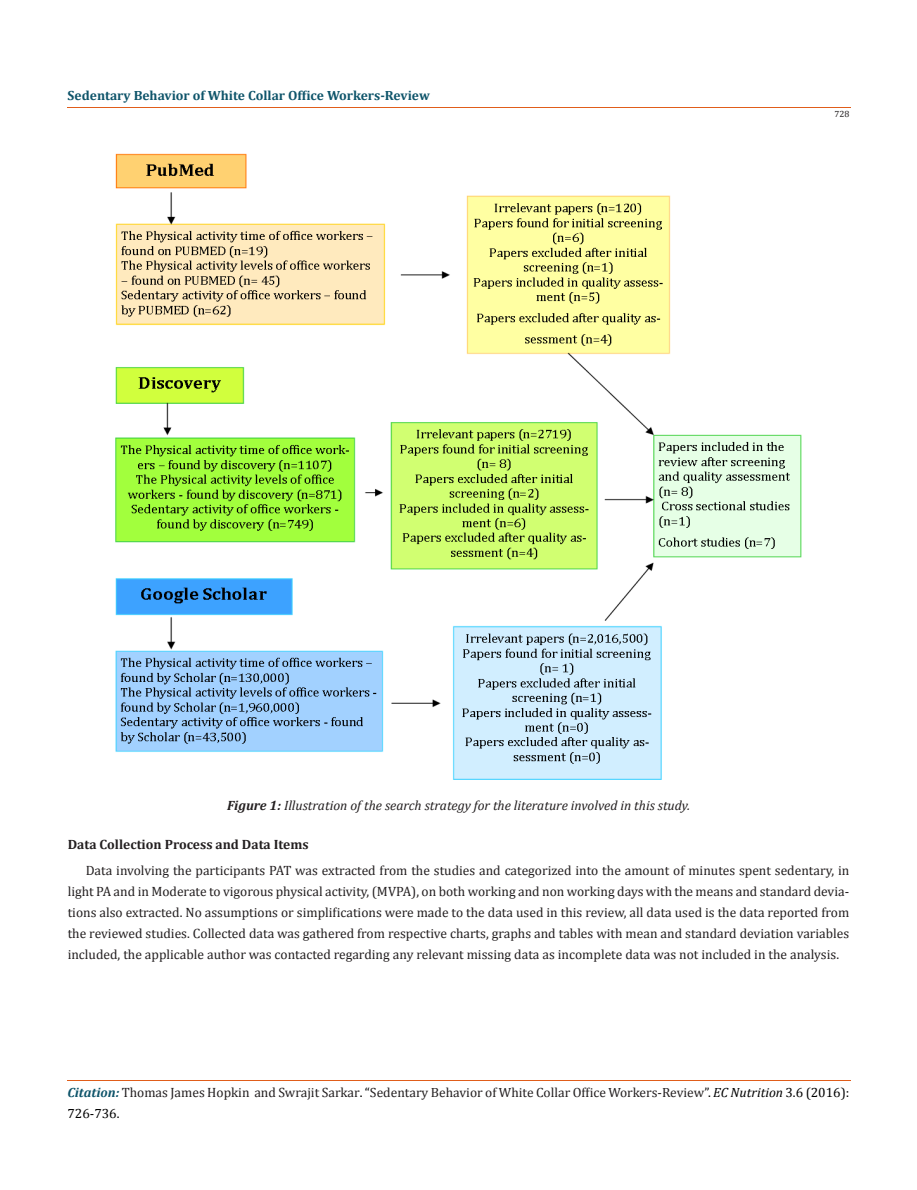
<style>
.page{position:relative;width:917px;height:1190px;background:#fff}
.page>*{position:absolute;margin:0;border:0;box-sizing:border-box;transform-origin:0 0}
.t1{font:13.5px/21px "Cambria";color:#231f20;text-align:justify}
.t2{font:italic 13.5px "Cambria";color:#231f20}
.t3{font:700 13.5px "Cambria";color:#231f20}
.t4{font:13.35px/21px "Cambria";color:#231f20}
.t5{font:700 13.35px "Cambria";color:#0e546a}
.t6{font:9px "Cambria";color:#231f20}
.s1{font-weight:700}
.s2{font-weight:700;font-style:italic;color:#0e546a}
.s3{font-size:13.5px}
.s4{color:#000}
.s5{font-style:italic;color:#000}
</style>
<div class="page">
<hr style="left:67px;top:107px;width:783px;height:1px;background:#e05d1a">
<hr style="left:67px;top:1080px;width:783px;height:1px;background:#e05d1a">
<img style="left:115px;top:153px;width:687px;height:627px">
<p class="t5" style="left:68px;top:86px;width:364px">Sedentary Behavior of White Collar Office Workers-Review</p>
<p class="t6" style="left:834px;top:109px;width:16px">728</p>
<p class="t2" style="left:227px;top:795px;width:465px"><span class="s1">Figure 1:</span> Illustration of the search strategy for the literature involved in this study.</p>
<p class="t3" style="left:68px;top:835px;width:242px">Data Collection Process and Data Items</p>
<p class="t1" style="left:68px;top:859px;width:783px;text-indent:18px">Data involving the participants PAT was extracted from the studies and categorized into the amount of minutes spent sedentary, in light PA and in Moderate to vigorous physical activity, (MVPA), on both working and non working days with the means and standard devia&shy;tions also extracted. No assumptions or simplifications were made to the data used in this review, all data used is the data reported from the reviewed studies. Collected data was gathered from respective charts, graphs and tables with mean and standard deviation variables included, the applicable author was contacted regarding any relevant missing data as incomplete data was not included in the analysis.</p>
<p class="t4" style="left:67px;top:1082px;width:783px"><span class="s2">Citation:</span> <span class="s3">Thomas James Hopkin and Swrajit Sarkar</span><span class="s4">. “</span>Sedentary Behavior of White Collar Office Workers-Review<span class="s4">”.</span> <span class="s5">EC Nutrition</span> <span class="s4">3.6 (2016):<br>726-736.</span></p>
</div>
